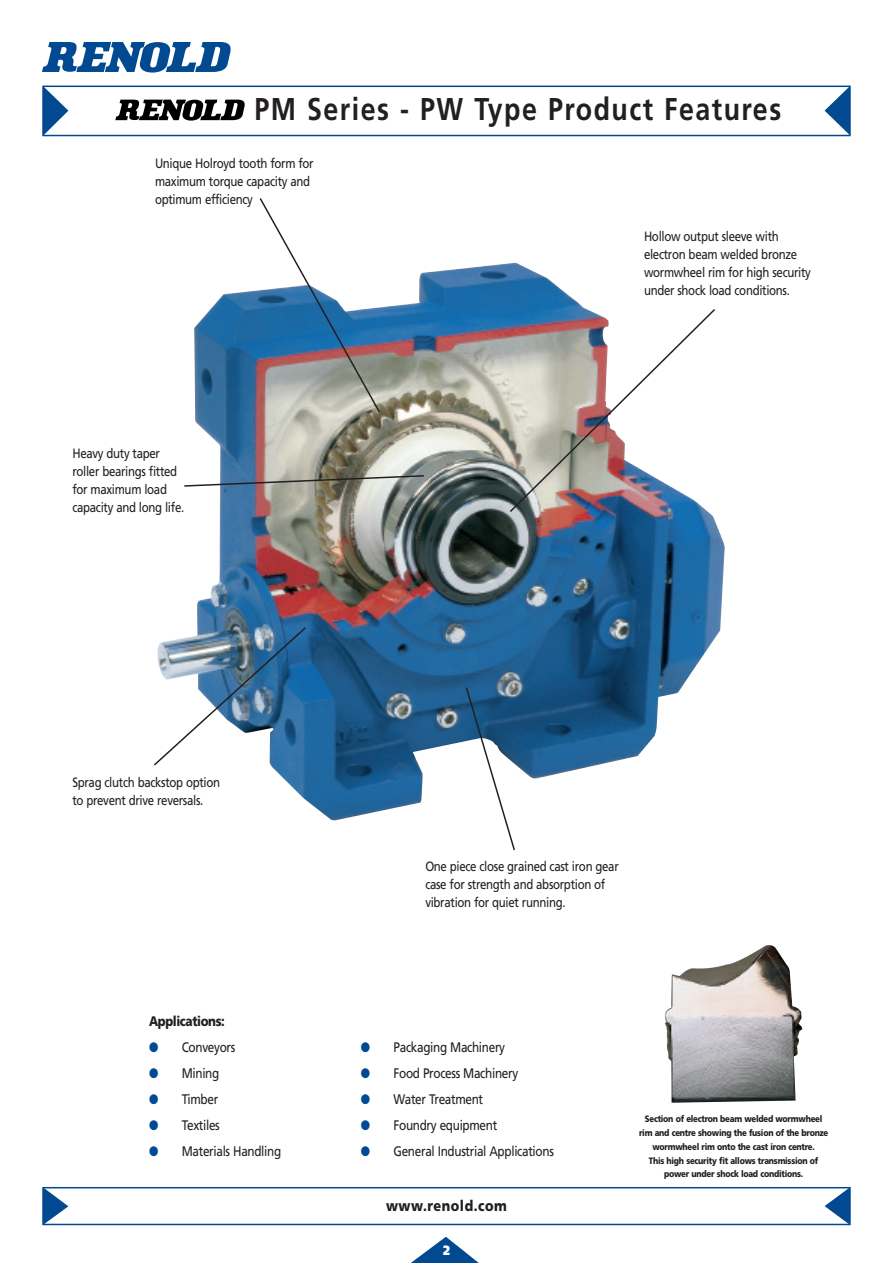
<style>
.page{position:relative;width:893px;height:1263px;background:#fff}
.page>*{position:absolute;margin:0;border:0;box-sizing:border-box;transform-origin:0 0}
.t1{font:700 31.5px "Frutiger";letter-spacing:.055em;color:#231f20;scale:.85 1}
.t2{font:900 15px "Frutiger";letter-spacing:.045em;color:#231f20;scale:.85 1}
.t3{font:13.8px "Frutiger";letter-spacing:-.03em;color:#231f20;scale:.85 1}
.t4{font:900 13.8px "Frutiger";letter-spacing:-.03em;color:#231f20;scale:.85 1}
.t5{font:13.5px/18px "Frutiger";letter-spacing:-.03em;color:#231f20;scale:.85 1}
.t6{font:900 13.5px "Frutiger";color:#fff;scale:.85 1}
.t7{font:900 9.3px/13.8px "Frutiger";letter-spacing:-.03em;color:#231f20;text-align:center;scale:.85 1}
.s1{color:#014990}
</style>
<div class="page">
<svg style="left:411px;top:1237px;width:68px;height:26px"></svg>
<svg style="left:42px;top:42px;width:189px;height:31px"></svg>
<svg style="left:115px;top:100px;width:130px;height:21px"></svg>
<div style="left:43px;top:86px;width:807px;height:50px;border:2px solid #014990"></div>
<svg style="left:43px;top:86px;width:25px;height:50px"></svg>
<svg style="left:825px;top:86px;width:25px;height:50px"></svg>
<div style="left:43px;top:1187px;width:807px;height:38px;border:2px solid #014990"></div>
<svg style="left:43px;top:1187px;width:25px;height:38px"></svg>
<svg style="left:825px;top:1187px;width:25px;height:38px"></svg>
<img style="left:665px;top:945px;width:137px;height:158px">
<img style="left:194px;top:263px;width:531px;height:557px">
<svg style="left:258px;top:198px;width:123px;height:216px"></svg>
<svg style="left:154px;top:625px;width:154px;height:142px"></svg>
<svg style="left:464px;top:686px;width:52px;height:165px"></svg>
<svg style="left:184px;top:474px;width:241px;height:13px"></svg>
<img style="left:508px;top:307px;width:209px;height:207px">
<h1 class="t1" style="left:254px;top:97px;width:621px">PM Series - PW Type Product Features</h1>
<p class="t5" style="left:155px;top:156px;width:188px">Unique Holroyd tooth form for maximum torque capacity and optimum efficiency</p>
<p class="t5" style="left:72px;top:445px;width:133px">Heavy duty taper roller bearings fitted for maximum load capacity and long life.</p>
<p class="t5" style="left:644px;top:228px;width:198px">Hollow output sleeve with electron beam welded bronze wormwheel rim for high security under shock load conditions.</p>
<p class="t5" style="left:72px;top:774px;width:175px">Sprag clutch backstop option to prevent drive reversals.</p>
<p class="t4" style="left:149px;top:1015px;width:91px">Applications:</p>
<p class="t3" style="left:149px;top:1041px;width:103px"><span class="s1">●</span> Conveyors</p>
<p class="t3" style="left:149px;top:1067px;width:84px"><span class="s1">●</span> Mining</p>
<p class="t3" style="left:149px;top:1093px;width:83px"><span class="s1">●</span> Timber</p>
<p class="t3" style="left:149px;top:1119px;width:85px"><span class="s1">●</span> Textiles</p>
<p class="t3" style="left:149px;top:1145px;width:157px"><span class="s1">●</span> Materials Handling</p>
<p class="t5" style="left:425px;top:859px;width:229px">One piece close grained cast iron gear case for strength and absorption of vibration for quiet running.</p>
<p class="t3" style="left:361px;top:1041px;width:171px"><span class="s1">●</span> Packaging Machinery</p>
<p class="t3" style="left:361px;top:1067px;width:187px"><span class="s1">●</span> Food Process Machinery</p>
<p class="t3" style="left:361px;top:1093px;width:145px"><span class="s1">●</span> Water Treatment</p>
<p class="t3" style="left:361px;top:1119px;width:162px"><span class="s1">●</span> Foundry equipment</p>
<p class="t3" style="left:361px;top:1145px;width:229px"><span class="s1">●</span> General Industrial Applications</p>
<p class="t2" style="left:386px;top:1200px;width:144px">www.renold.com</p>
<p class="t6" style="left:443px;top:1245px;width:9px">2</p>
<p class="t7" style="left:639px;top:1112px;width:224px">Section of electron beam welded wormwheel rim and centre showing the fusion of the bronze wormwheel rim onto the cast iron centre.<br>This high security fit allows transmission of power under shock load conditions.</p>
</div>
